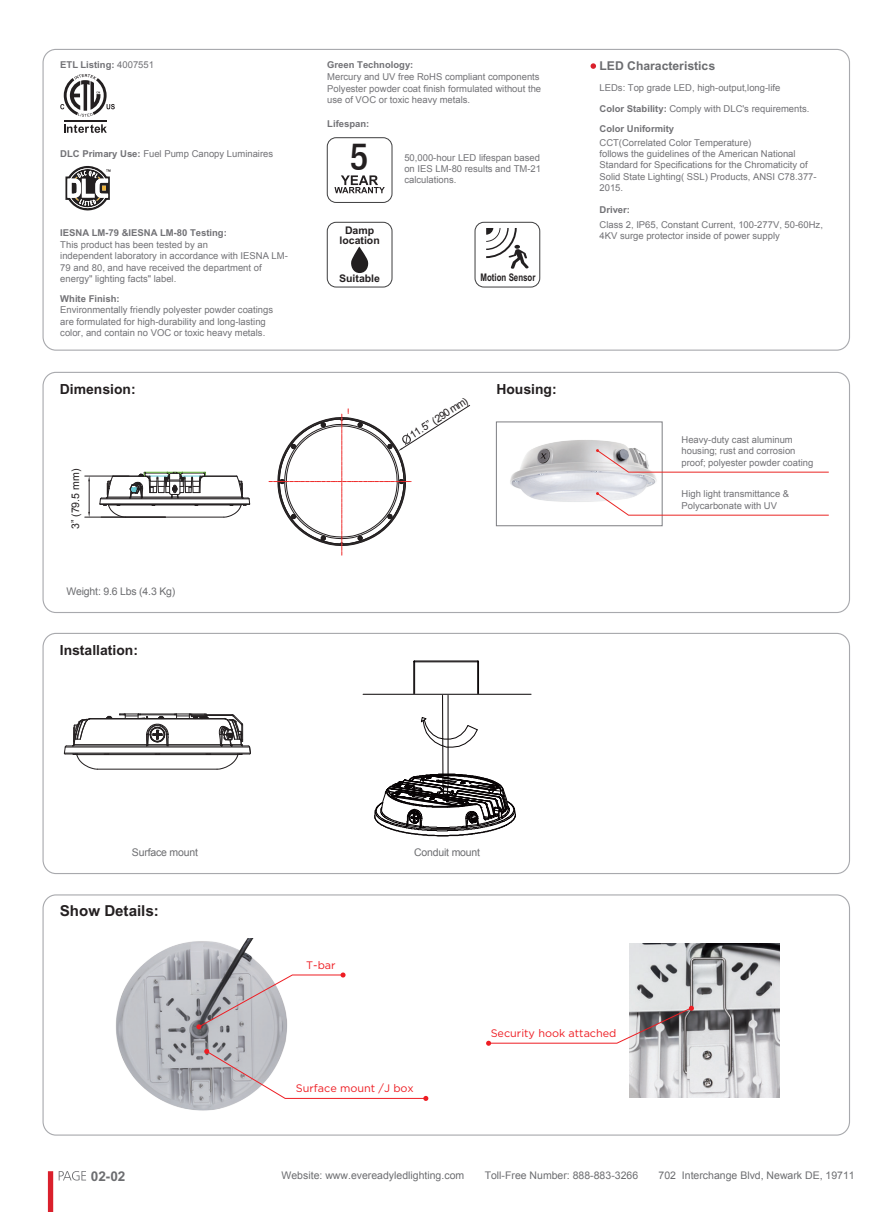
<style>
.page{position:relative;width:893px;height:1212px;background:#fff}
.page>*{position:absolute;margin:0;border:0;box-sizing:border-box;transform-origin:0 0}
.t1{font:500 condensed 37.35px "Helvetica Neue";color:#231f20}
.t2{font:700 15.15px "Arial MT Std";color:#231f20}
.t3{font:700 13.95px "Arial";color:#231f20}
.t4{font:700 13.5px "Arial";color:#6c6d70}
.t5{font:700 12.15px "Arial";color:#6c6d70}
.t6{font:10.95px "Gotham";color:#ee1d23}
.t7{font:10.5px "Arial";color:#6c6d70}
.t8{font:10.5px "Arial";letter-spacing:-.02em;color:#6c6d70}
.t9{font:10.5px "Arial";color:#231f20}
.t10{font:700 10.5px/10.6px "Arial";color:#231f20;text-align:center}
.t11{font:700 10.5px "Arial";color:#231f20;scale:.75 1}
.t12{font:9.45px/11.4px "Arial";color:#727276}
.t13{font:700 9.45px/20.2px "Arial";color:#727276}
.s1{font-weight:400}
.s2{font-weight:700}
</style>
<div class="page">
<img style="left:510px;top:440px;width:150px;height:62px">
<div style="left:43px;top:372px;width:807px;height:241px;border:1px solid #a8a9ad;border-radius:13px"></div>
<svg style="left:591px;top:63px;width:5px;height:6px"></svg>
<svg style="left:65px;top:166px;width:45px;height:45px"></svg>
<svg style="left:64px;top:124px;width:43px;height:9px"></svg>
<hr style="left:64px;top:120px;width:43px;height:1px;background:#231f20">
<svg style="left:60px;top:74px;width:55px;height:43px"></svg>
<div style="left:496px;top:421px;width:166px;height:105px;border:1px solid #7d7e82"></div>
<svg style="left:596px;top:449px;width:233px;height:23px"></svg>
<svg style="left:596px;top:492px;width:233px;height:23px"></svg>
<svg style="left:268px;top:405px;width:202px;height:150px"></svg>
<hr style="left:126px;top:517px;width:98px;height:1px;background:#231f20">
<hr style="left:108px;top:505px;width:133px;height:1px;background:#231f20">
<hr style="left:100px;top:504px;width:150px;height:1px;background:#231f20">
<hr style="left:100px;top:499px;width:149px;height:1px;background:#231f20">
<hr style="left:102px;top:498px;width:146px;height:1px;background:#231f20">
<hr style="left:178px;top:497px;width:64px;height:1px;background:#231f20">
<hr style="left:204px;top:476px;width:32px;height:1px;background:#231f20">
<svg style="left:224px;top:476px;width:26px;height:41px"></svg>
<svg style="left:100px;top:472px;width:106px;height:45px"></svg>
<hr style="left:85px;top:517px;width:80px;height:1px;background:#231f20">
<hr style="left:85px;top:476px;width:44px;height:1px;background:#231f20">
<hr style="left:89px;top:481px;width:1px;height:31px;background:#231f20">
<svg style="left:334px;top:175px;width:51px;height:18px"></svg>
<div style="left:327px;top:137px;width:65px;height:66px;border:1px solid #3e3e3f;border-radius:9px"></div>
<div style="left:327px;top:222px;width:65px;height:65px;border:1px solid #3e3e3f;border-radius:9px"></div>
<svg style="left:351px;top:247px;width:18px;height:26px"></svg>
<div style="left:475px;top:222px;width:65px;height:65px;border:1px solid #3e3e3f;border-radius:9px"></div>
<svg style="left:48px;top:1171px;width:5px;height:41px"></svg>
<svg style="left:59px;top:1171px;width:27px;height:9px"></svg>
<div style="left:43px;top:633px;width:807px;height:241px;border:1px solid #a8a9ad;border-radius:13px"></div>
<div style="left:43px;top:894px;width:807px;height:241px;border:1px solid #a8a9ad;border-radius:13px"></div>
<hr style="left:65px;top:754px;width:185px;height:1px;background:#231f20">
<hr style="left:64px;top:753px;width:186px;height:1px;background:#231f20">
<hr style="left:65px;top:747px;width:185px;height:1px;background:#231f20">
<hr style="left:66px;top:746px;width:182px;height:1px;background:#231f20">
<hr style="left:74px;top:744px;width:73px;height:1px;background:#231f20">
<hr style="left:90px;top:719px;width:135px;height:1px;background:#231f20">
<hr style="left:90px;top:718px;width:135px;height:1px;background:#231f20">
<svg style="left:106px;top:716px;width:7px;height:2px"></svg>
<hr style="left:98px;top:769px;width:119px;height:1px;background:#231f20">
<svg style="left:119px;top:713px;width:132px;height:56px"></svg>
<svg style="left:64px;top:718px;width:34px;height:51px"></svg>
<hr style="left:363px;top:694px;width:168px;height:1px;background:#070304">
<hr style="left:413px;top:661px;width:1px;height:32px;background:#070304">
<hr style="left:414px;top:661px;width:1px;height:32px;background:#070304">
<hr style="left:414px;top:661px;width:64px;height:1px;background:#070304">
<hr style="left:478px;top:661px;width:1px;height:32px;background:#070304">
<hr style="left:477px;top:661px;width:1px;height:32px;background:#070304">
<hr style="left:448px;top:695px;width:1px;height:93px;background:#070304">
<hr style="left:442px;top:695px;width:1px;height:93px;background:#070304">
<svg style="left:374px;top:774px;width:142px;height:62px"></svg>
<svg style="left:421px;top:717px;width:57px;height:30px"></svg>
<img style="left:116px;top:939px;width:171px;height:172px">
<svg style="left:196px;top:972px;width:150px;height:57px"></svg>
<svg style="left:204px;top:1049px;width:224px;height:52px"></svg>
<img style="left:629px;top:943px;width:150px;height:154px">
<svg style="left:486px;top:1006px;width:208px;height:40px"></svg>
<svg style="left:486px;top:228px;width:43px;height:41px"></svg>
<p class="t13" style="left:60px;top:55px;width:95px">ETL Listing: <span class="s1">4007551</span></p>
<p class="t12" style="left:60px;top:148px;width:214px"><span class="s2">DLC Primary Use:</span> Fuel Pump Canopy Luminaires</p>
<p class="t13" style="left:60px;top:222px;width:168px">IESNA LM-79 &amp;IESNA LM-80 Testing:</p>
<p class="t12" style="left:60px;top:239px;width:229px">This product has been tested by an<br>independent laboratory in accordance with IESNA LM-79 and 80, and have received the department of energy" lighting facts" label.</p>
<p class="t13" style="left:60px;top:289px;width:61px">White Finish:</p>
<p class="t12" style="left:60px;top:304px;width:214px">Environmentally friendly polyester powder coatings are formulated for high-durability and long-lasting color, and contain no VOC or toxic heavy metals.</p>
<h3 class="t3" style="left:60px;top:381px;width:77px">Dimension:</h3>
<p class="t9" style="left:68px;top:529px;width:62px;rotate:-90deg">3” (79.5 mm)</p>
<p class="t8" style="left:66px;top:585px;width:110px">Weight: 9.6 Lbs (4.3 Kg)</p>
<h3 class="t3" style="left:60px;top:642px;width:80px">Installation:</h3>
<p class="t13" style="left:327px;top:55px;width:88px">Green Technology:</p>
<p class="t12" style="left:327px;top:71px;width:215px">Mercury and UV free RoHS compliant components<br>Polyester powder coat finish formulated without the use of VOC or toxic heavy metals.</p>
<h1 class="t1" style="left:350px;top:135px;width:19px">5</h1>
<p class="t12" style="left:404px;top:152px;width:138px;text-align:justify">50,000-hour LED lifespan based on IES LM-80 results and TM-21 calculations.</p>
<p class="t13" style="left:327px;top:114px;width:44px">Lifespan:</p>
<p class="t10" style="left:339px;top:225px;width:42px">Damp location</p>
<p class="t10" style="left:339px;top:273px;width:42px">Suitable</p>
<p class="t11" style="left:480px;top:271px;width:75px">Motion Sensor</p>
<p class="t9" style="left:407px;top:430px;width:68px;rotate:-33deg">11.5” (290 mm)</p>
<h3 class="t3" style="left:496px;top:381px;width:62px">Housing:</h3>
<p class="t5" style="left:599px;top:59px;width:117px">LED Characteristics</p>
<p class="t12" style="left:599px;top:82px;width:182px">LEDs: Top grade LED, high-output,long-life</p>
<p class="t13" style="left:599px;top:98px;width:211px">Color Stability: <span class="s1">Comply with DLC's requirements.<br></span>Color Uniformity</p>
<p class="t12" style="left:599px;top:137px;width:219px">CCT(Correlated Color Temperature)<br>follows the guidelines of the American National Standard for Specifications for the Chromaticity of Solid State Lighting( SSL) Products, ANSI C78.377- 2015.</p>
<p class="t13" style="left:599px;top:200px;width:32px">Driver:</p>
<p class="t12" style="left:599px;top:219px;width:225px">Class 2, IP65, Constant Current, 100-277V, 50-60Hz,<br>4KV surge protector inside of power supply</p>
<p class="t12" style="left:681px;top:434px;width:133px">Heavy-duty cast aluminum housing; rust and corrosion proof; polyester powder coating</p>
<p class="t12" style="left:681px;top:488px;width:109px">High light transmittance &amp;<br>Polycarbonate with UV</p>
<p class="t8" style="left:132px;top:845px;width:68px">Surface mount</p>
<p class="t8" style="left:414px;top:845px;width:68px">Conduit mount</p>
<h2 class="t2" style="left:60px;top:902px;width:101px">Show Details:</h2>
<p class="t6" style="left:306px;top:958px;width:31px">T-bar</p>
<p class="t6" style="left:296px;top:1081px;width:120px">Surface mount /J box</p>
<p class="t6" style="left:491px;top:1026px;width:127px">Security hook attached</p>
<h3 class="t4" style="left:91px;top:1168px;width:36px">02-02</h3>
<p class="t7" style="left:282px;top:1169px;width:184px">Website: www.evereadyledlighting.com</p>
<p class="t7" style="left:485px;top:1169px;width:155px">Toll-Free Number: 888-883-3266</p>
<p class="t7" style="left:659px;top:1169px;width:198px">702 Interchange Blvd, Newark DE, 19711</p>
</div>
